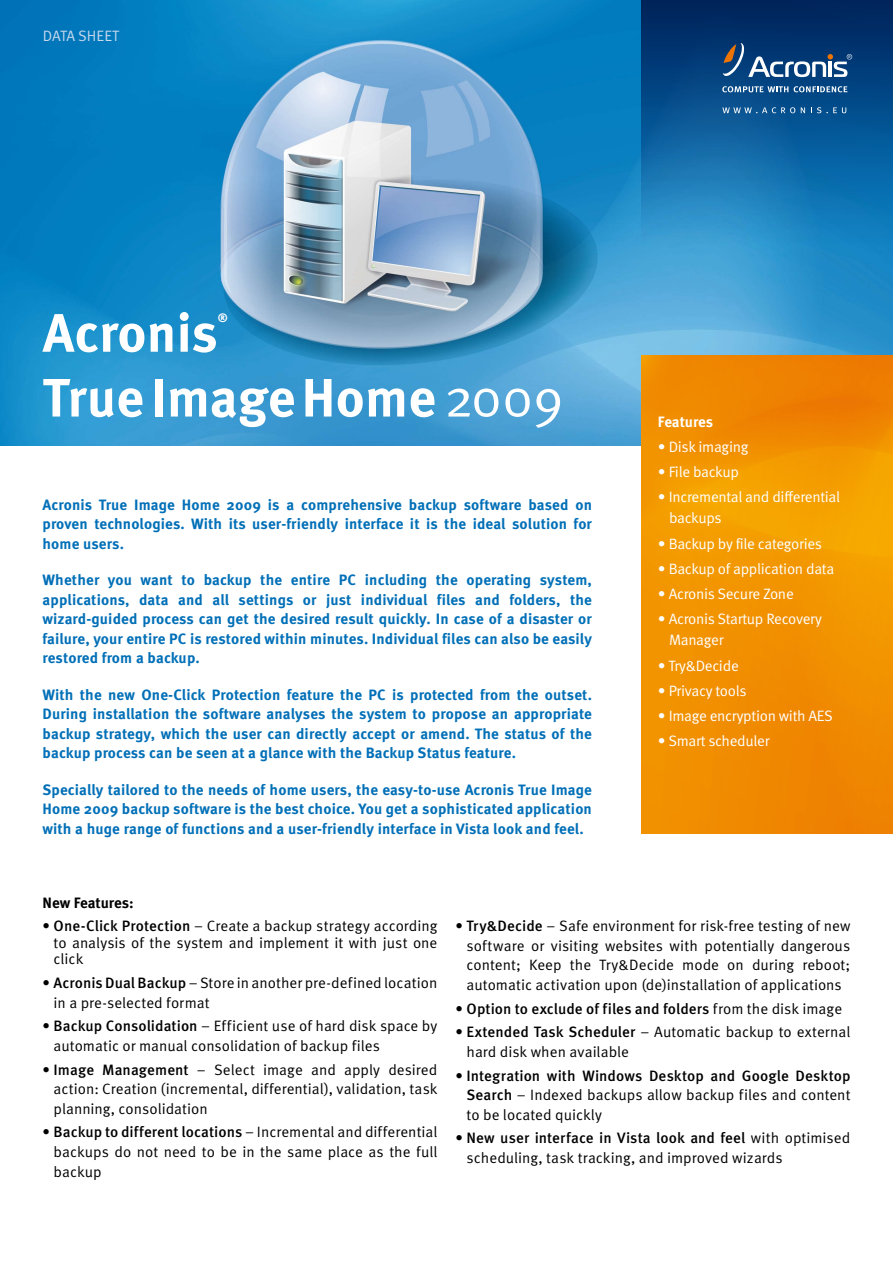
<style>
.page{position:relative;width:893px;height:1263px;background:#fff}
.page>*{position:absolute;margin:0;border:0;box-sizing:border-box;transform-origin:0 0}
.t1{font:700 54px "Meta Pro";color:#fff}
.t2{font:15px/19.5px "Meta Pro";color:#000;text-align:justify}
.t3{font:700 15px/19.5px "Meta Pro";letter-spacing:.01em;color:#006fb7;text-align:justify}
.t4{font:15px/21px "Meta Pro";letter-spacing:-.02em;color:#fff}
.t5{font:500 15px "Meta Pro";letter-spacing:.005em;color:#000}
.t6{font:700 15px "Meta Pro";letter-spacing:-.005em;color:#000}
.t7{font:15px "Meta Pro";color:#c8d8ed}
.t8{font:700 15px "Meta Pro";letter-spacing:-.01em;color:#fff}
.t9{font:700 12px "Meta Pro";color:#fff}
.s1{font-weight:400}
.s2{font-weight:500}
</style>
<div class="page">
<img style="left:0;top:0;width:893px;height:445px">
<svg style="left:641px;top:0;width:252px;height:247px;background:#0e5b97"></svg>
<svg style="left:723px;top:43px;width:129px;height:34px;background:#39618c"></svg>
<svg style="left:722px;top:86px;width:66px;height:6px"></svg>
<svg style="left:794px;top:86px;width:53px;height:6px"></svg>
<svg style="left:722px;top:107px;width:73px;height:6px"></svg>
<svg style="left:801px;top:107px;width:4px;height:6px"></svg>
<svg style="left:811px;top:107px;width:35px;height:6px"></svg>
<img style="left:641px;top:355px;width:252px;height:479px">
<p class="t7" style="left:43px;top:26px;width:78px">DATA SHEET</p>
<h1 class="t1" style="left:43px;top:299px;width:177px">Acronis</h1>
<p class="t9" style="left:218px;top:310px;width:12px">®</p>
<h1 class="t1" style="left:43px;top:364px;width:523px">True ImageHome <span class="s1">2009</span></h1>
<p class="t3" style="left:43px;top:495px;width:551px">Acronis True Image Home 2009 is a comprehensive backup software based on proven technologies. With its user-friendly interface it is the ideal solution for home users.</p>
<p class="t3" style="left:43px;top:570px;width:551px">Whether you want to backup the entire PC including the operating system, applications, data and all settings or just individual files and folders, the wizard-guided process can get the desired result quickly. In case of a disaster or failure, your entire PC is restored within minutes. Individual files can also be easily restored from a backup.</p>
<p class="t3" style="left:43px;top:685px;width:551px">With the new One-Click Protection feature the PC is protected from the outset.<br>During installation the software analyses the system to propose an appropriate backup strategy, which the user can directly accept or amend. The status of the backup process can be seen at a glance with the Backup Status feature.</p>
<p class="t3" style="left:43px;top:780px;width:551px">Specially tailored to the needs of home users, the easy-to-use Acronis True Image Home 2009 backup software is the best choice. You get a sophisticated application with a huge range of functions and a user-friendly interface in Vista look and feel.</p>
<p class="t8" style="left:658px;top:412px;width:57px">Features</p>
<p class="t4" style="left:658px;top:436px;width:92px">• Disk imaging</p>
<p class="t4" style="left:658px;top:462px;width:83px">• File backup</p>
<p class="t4" style="left:669px;top:487px;width:173px;text-indent:-11px">• Incremental and differential backups</p>
<p class="t4" style="left:658px;top:533px;width:166px">• Backup by file categories</p>
<p class="t4" style="left:658px;top:558px;width:178px">• Backup of application data</p>
<p class="t4" style="left:658px;top:584px;width:137px">• Acronis Secure Zone</p>
<p class="t4" style="left:669px;top:609px;width:154px;text-indent:-11px">• Acronis Startup Recovery<br>Manager</p>
<p class="t4" style="left:658px;top:655px;width:82px">• Try&amp;Decide</p>
<p class="t4" style="left:658px;top:680px;width:90px">• Privacy tools</p>
<p class="t4" style="left:658px;top:706px;width:177px">• Image encryption with AES</p>
<p class="t4" style="left:658px;top:731px;width:113px">• Smart scheduler</p>
<p class="t6" style="left:43px;top:893px;width:93px">New Features:</p>
<p class="t2" style="left:54px;top:918px;width:385px;line-height:16.5px;text-indent:-11px"><span class="s2">• One-Click Protection</span> – Create a backup strategy according to analysis of the system and implement it with just one click</p>
<p class="t2" style="left:54px;top:974px;width:385px;text-indent:-11px"><span class="s2">• AcronisDual Backup</span> – Store in another pre-defined location in a pre-selected format</p>
<p class="t2" style="left:54px;top:1017px;width:385px;text-indent:-11px"><span class="s2">• Backup Consolidation</span> – Efficient use of hard disk space by automatic or manual consolidation of backup files</p>
<p class="t2" style="left:54px;top:1060px;width:385px;text-indent:-11px"><span class="s2">• Image Management</span> – Select image and apply desired action: Creation (incremental, differential), validation, task planning, consolidation</p>
<p class="t2" style="left:54px;top:1123px;width:385px;text-indent:-11px"><span class="s2">• Backup to different locations</span> – Incremental and differential backups do not need to be in the same place as the full backup</p>
<p class="t2" style="left:467px;top:917px;width:385px;text-indent:-11px"><span class="s2">• Try&amp;Decide</span> – Safe environment for risk-free testing of new software or visiting websites with potentially dangerous content; Keep the Try&amp;Decide mode on during reboot; automatic activation upon (de)installation of applications</p>
<p class="t5" style="left:455px;top:999px;width:388px">• Option to exclude of files and folders <span class="s1">from the disk image</span></p>
<p class="t2" style="left:467px;top:1023px;width:385px;text-indent:-11px"><span class="s2">• Extended Task Scheduler</span> – Automatic backup to external hard disk when available</p>
<p class="t2" style="left:467px;top:1066px;width:385px;text-indent:-11px"><span class="s2">• Integration with Windows Desktop and Google Desktop Search</span> – Indexed backups allow backup files and content to be located quickly</p>
<p class="t2" style="left:467px;top:1129px;width:385px;text-indent:-11px"><span class="s2">• New user interface in Vista look and feel</span> with optimised scheduling, task tracking, and improved wizards</p>
</div>
